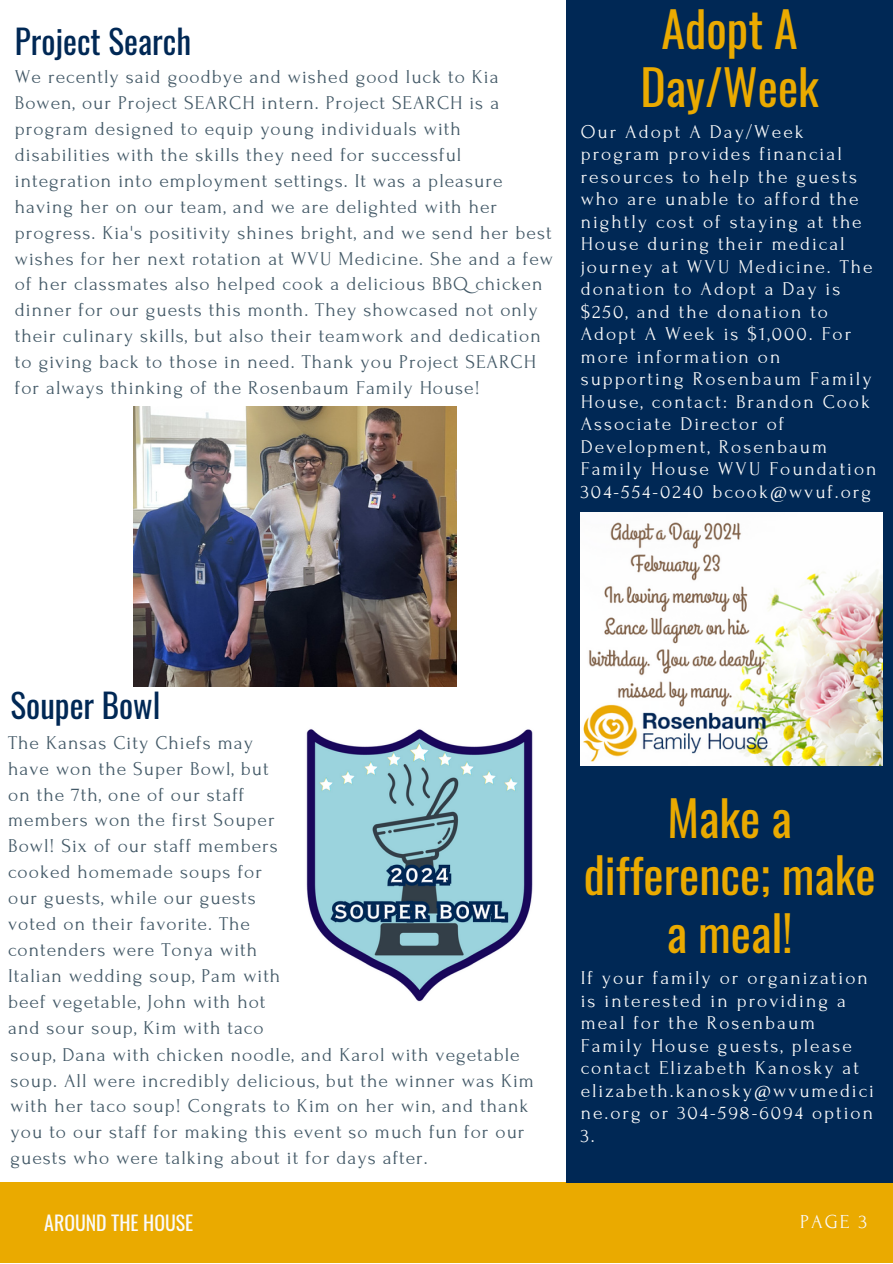
<style>
.page{position:relative;width:893px;height:1264px;background:#fff}
.page>*{position:absolute;margin:0;border:0;box-sizing:border-box;transform-origin:0 0}
.t1{font:48px/57.3px "Oswald";color:#eaaa00;text-align:center}
.t2{font:33.15px "Oswald";color:#002855}
.t3{font:19.8px "Oswald";color:#fafafa}
.t4{font:19.8px "Forum";color:#fafafa}
.t5{font:19.5px/25.8px "Forum";letter-spacing:.05em;color:#435967}
.t6{font:19.5px/22.5px "Forum";letter-spacing:.1em;color:#fafafa}
</style>
<div class="page">
<div style="left:0;top:1182px;width:892px;height:81px;background:#eaaa00"></div>
<div style="left:566px;top:0;width:326px;height:1181px;background:#002855"></div>
<img style="left:580px;top:512px;width:302px;height:253px">
<img style="left:306px;top:729px;width:227px;height:273px">
<img style="left:133px;top:407px;width:323px;height:279px">
<h1 class="t2" style="left:15px;top:15px;width:178px">Project Search</h1>
<p class="t5" style="left:15px;top:64px;width:539px">We recently said goodbye and wished good luck to Kia Bowen, our Project SEARCH intern. Project SEARCH is a program designed to equip young individuals with disabilities with the skills they need for successful integration into employment settings. It was a pleasure having her on our team, and we are delighted with her progress. Kia's positivity shines bright, and we send her best wishes for her next rotation at WVU Medicine. She and a few of her classmates also helped cook a delicious BBQchicken dinner for our guests this month. They showcased not only their culinary skills, but also their teamwork and dedication to giving back to those in need. Thank you Project SEARCH for always thinking of the Rosenbaum Family House!</p>
<p class="t1" style="left:640px;top:-1px;width:180px">Adopt A<br>Day/Week</p>
<p class="t6" style="left:580px;top:120px;width:297px">Our Adopt A Day/Week program provides financial resources to help the guests who are unable to afford the nightly cost of staying at the<br>House during their medical journey at WVU Medicine. The donation to Adopt a Day is $250, and the donation to<br>Adopt A Week is $1,000. For more information on supporting Rosenbaum Family<br>House, contact: Brandon Cook<br>Associate Director of<br>Development, Rosenbaum<br>Family House WVU Foundation<br>304-554-0240 bcook@wvuf.org</p>
<p class="t2" style="left:11px;top:679px;width:151px">Souper Bowl</p>
<h1 class="t5" style="left:8px;top:730px;width:274px">The Kansas City Chiefs may have won the Super Bowl, but on the 7th, one of our staff members won the first Souper<br>Bowl! Six of our staff members cooked homemade soups for our guests, while our guests voted on their favorite. The contenders were Tonya with<br>Italian wedding soup, Pam with beef vegetable, John with hot and sour soup, Kim with taco</h1>
<h3 class="t5" style="left:11px;top:1041px;width:525px">soup, Dana with chicken noodle, and Karol with vegetable soup. All were incredibly delicious, but the winner was Kim with her taco soup! Congrats to Kim on her win, and thank you to our staff for making this event so much fun for our guests who were talking about it for days after.</h3>
<p class="t1" style="left:583px;top:787px;width:293px">Make a difference; make a meal!</p>
<h3 class="t6" style="left:580px;top:966px;width:295px">If your family or organization is interested in providing a meal for the Rosenbaum<br>Family House guests, please contact Elizabeth Kanosky at elizabeth.kanosky@wvumedici ne.org or 304-598-6094 option<br>3.</h3>
<h2 class="t3" style="left:44px;top:1206px;width:150px">AROUND THE HOUSE</h2>
<p class="t4" style="left:800px;top:1210px;width:68px">PAGE 3</p>
</div>
